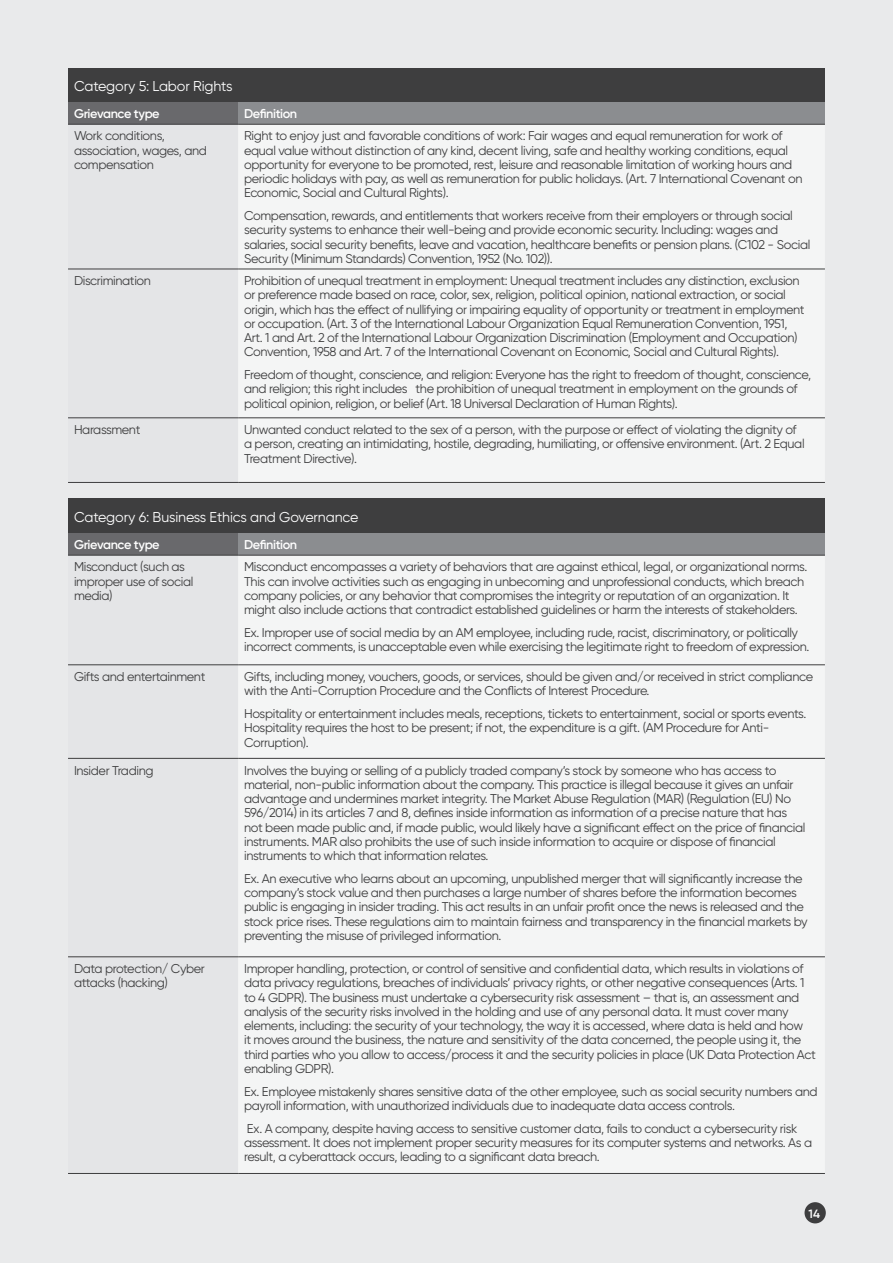
<style>
.page{position:relative;width:893px;height:1263px;background:#e9eaeb}
.page>*{position:absolute;margin:0;border:0;box-sizing:border-box;transform-origin:0 0}
.t1{font:14.25px "Gilroy";letter-spacing:-.01em;color:#fff}
.t2{font:12.75px/14.2px "Gilroy";letter-spacing:-.03em;color:#3e3e3f}
.t3{font:600 12.75px "Gilroy";letter-spacing:-.03em;color:#fff}
.t4{font:600 12px "Gilroy";color:#fff}
</style>
<div class="page">
<div style="left:804px;top:1202px;width:22px;height:21px;background:#3e3e3f;border-radius:50%"></div>
<div style="left:68px;top:68px;width:757px;height:34px;background:#3e3e3f"></div>
<div style="left:68px;top:102px;width:170px;height:22px;background:#69696c"></div>
<div style="left:238px;top:102px;width:587px;height:22px;background:#8b8d90"></div>
<svg style="left:68px;top:268px;width:170px;height:214px"></svg>
<div style="left:238px;top:125px;width:587px;height:356px;background:#f4f5f5"></div>
<hr style="left:68px;top:124px;width:170px;height:1px;background:#3e3e3f">
<hr style="left:238px;top:124px;width:587px;height:1px;background:#3e3e3f">
<hr style="left:68px;top:269px;width:170px;height:1px;background:#3e3e3f">
<hr style="left:238px;top:269px;width:587px;height:1px;background:#3e3e3f">
<hr style="left:68px;top:418px;width:170px;height:1px;background:#3e3e3f">
<hr style="left:238px;top:418px;width:587px;height:1px;background:#3e3e3f">
<hr style="left:68px;top:482px;width:170px;height:1px;background:#3e3e3f">
<hr style="left:238px;top:482px;width:587px;height:1px;background:#3e3e3f">
<div style="left:68px;top:499px;width:757px;height:34px;background:#3e3e3f"></div>
<div style="left:68px;top:533px;width:170px;height:22px;background:#69696c"></div>
<div style="left:238px;top:533px;width:587px;height:22px;background:#8b8d90"></div>
<svg style="left:68px;top:665px;width:170px;height:508px"></svg>
<div style="left:238px;top:556px;width:587px;height:616px;background:#f4f5f5"></div>
<hr style="left:68px;top:555px;width:170px;height:1px;background:#3e3e3f">
<hr style="left:238px;top:555px;width:587px;height:1px;background:#3e3e3f">
<hr style="left:68px;top:664px;width:170px;height:1px;background:#3e3e3f">
<hr style="left:238px;top:664px;width:587px;height:1px;background:#3e3e3f">
<hr style="left:68px;top:758px;width:170px;height:1px;background:#3e3e3f">
<hr style="left:238px;top:758px;width:587px;height:1px;background:#3e3e3f">
<hr style="left:68px;top:956px;width:170px;height:1px;background:#3e3e3f">
<hr style="left:238px;top:956px;width:587px;height:1px;background:#3e3e3f">
<hr style="left:68px;top:1173px;width:170px;height:1px;background:#3e3e3f">
<hr style="left:238px;top:1173px;width:587px;height:1px;background:#3e3e3f">
<p class="t1" style="left:74px;top:77px;width:160px">Category 5: Labor Rights</p>
<p class="t3" style="left:74px;top:106px;width:87px">Grievance type</p>
<p class="t3" style="left:244px;top:106px;width:55px">Definition</p>
<p class="t2" style="left:74px;top:129px;width:134px">Work conditions, association, wages, and compensation</p>
<p class="t2" style="left:244px;top:129px;width:560px">Right to enjoy just and favorable conditions of work: Fair wages and equal remuneration for work of equal value without distinction of any kind, decent living, safe and healthy working conditions, equal opportunity for everyone to be promoted, rest, leisure and reasonable limitation of working hours and periodic holidays with pay, as well as remuneration for public holidays. (Art. 7 International Covenant on Economic, Social and Cultural Rights).</p>
<p class="t2" style="left:244px;top:208px;width:568px">Compensation, rewards, and entitlements that workers receive from their employers or through social security systems to enhance their well-being and provide economic security. Including: wages and salaries, social security benefits, leave and vacation, healthcare benefits or pension plans. (C102 - Social Security (Minimum Standards) Convention, 1952 (No. 102)).</p>
<p class="t2" style="left:74px;top:273px;width:79px">Discrimination</p>
<p class="t2" style="left:244px;top:273px;width:562px">Prohibition of unequal treatment in employment: Unequal treatment includes any distinction, exclusion or preference made based on race, color, sex, religion, political opinion, national extraction, or social origin, which has the effect of nullifying or impairing equality of opportunity or treatment in employment or occupation. (Art. 3 of the International Labour Organization Equal Remuneration Convention, 1951, Art. 1 and Art. 2 of the International Labour Organization Discrimination (Employment and Occupation)<br>Convention, 1958 and Art. 7 of the International Covenant on Economic, Social and Cultural Rights).</p>
<p class="t2" style="left:244px;top:367px;width:568px">Freedom of thought, conscience, and religion: Everyone has the right to freedom of thought, conscience, and religion; this right includes the prohibition of unequal treatment in employment on the grounds of political opinion, religion, or belief (Art. 18 Universal Declaration of Human Rights).</p>
<p class="t2" style="left:74px;top:422px;width:68px">Harassment</p>
<p class="t2" style="left:244px;top:422px;width:562px">Unwanted conduct related to the sex of a person, with the purpose or effect of violating the dignity of a person, creating an intimidating, hostile, degrading, humiliating, or offensive environment. (Art. 2 Equal<br>Treatment Directive).</p>
<p class="t1" style="left:74px;top:508px;width:286px">Category 6: Business Ethics and Governance</p>
<p class="t3" style="left:74px;top:537px;width:87px">Grievance type</p>
<p class="t3" style="left:244px;top:537px;width:55px">Definition</p>
<p class="t2" style="left:74px;top:560px;width:121px">Misconduct (such as improper use of social media)</p>
<p class="t2" style="left:244px;top:560px;width:565px">Misconduct encompasses a variety of behaviors that are against ethical, legal, or organizational norms.<br>This can involve activities such as engaging in unbecoming and unprofessional conducts, which breach company policies, or any behavior that compromises the integrity or reputation of an organization. It might also include actions that contradict established guidelines or harm the interests of stakeholders.</p>
<p class="t2" style="left:244px;top:625px;width:567px">Ex. Improper use of social media by an AM employee, including rude, racist, discriminatory, or politically incorrect comments, is unacceptable even while exercising the legitimate right to freedom of expression.</p>
<p class="t2" style="left:74px;top:669px;width:133px">Gifts and entertainment</p>
<p class="t2" style="left:244px;top:669px;width:570px">Gifts, including money, vouchers, goods, or services, should be given and/or received in strict compliance with the Anti-Corruption Procedure and the Conflicts of Interest Procedure.</p>
<p class="t2" style="left:244px;top:706px;width:564px">Hospitality or entertainment includes meals, receptions, tickets to entertainment, social or sports events.<br>Hospitality requires the host to be present; if not, the expenditure is a gift. (AM Procedure for Anti-<br>Corruption).</p>
<p class="t2" style="left:74px;top:763px;width:81px">Insider Trading</p>
<p class="t2" style="left:244px;top:763px;width:563px">Involves the buying or selling of a publicly traded company’s stock by someone who has access to material, non-public information about the company. This practice is illegal because it gives an unfair advantage and undermines market integrity. The Market Abuse Regulation (MAR) (Regulation (EU) No 596/2014) in its articles 7 and 8, defines inside information as information of a precise nature that has not been made public and, if made public, would likely have a significant effect on the price of financial instruments. MAR also prohibits the use of such inside information to acquire or dispose of financial instruments to which that information relates.</p>
<p class="t2" style="left:244px;top:871px;width:565px">Ex. An executive who learns about an upcoming, unpublished merger that will significantly increase the company’s stock value and then purchases a large number of shares before the information becomes public is engaging in insider trading. This act results in an unfair profit once the news is released and the stock price rises. These regulations aim to maintain fairness and transparency in the financial markets by preventing the misuse of privileged information.</p>
<p class="t2" style="left:74px;top:961px;width:132px">Data protection/ Cyber attacks (hacking)</p>
<p class="t2" style="left:244px;top:961px;width:573px">Improper handling, protection, or control of sensitive and confidential data, which results in violations of data privacy regulations, breaches of individuals’ privacy rights, or other negative consequences (Arts. 1 to 4 GDPR). The business must undertake a cybersecurity risk assessment – that is, an assessment and analysis of the security risks involved in the holding and use of any personal data. It must cover many elements, including: the security of your technology, the way it is accessed, where data is held and how<br>it moves around the business, the nature and sensitivity of the data concerned, the people using it, the third parties who you allow to access/process it and the security policies in place (UK Data Protection Act enabling GDPR).</p>
<p class="t2" style="left:244px;top:1084px;width:575px">Ex. Employee mistakenly shares sensitive data of the other employee, such as social security numbers and payroll information, with unauthorized individuals due to inadequate data access controls.</p>
<p class="t2" style="left:244px;top:1121px;width:570px">Ex. A company, despite having access to sensitive customer data, fails to conduct a cybersecurity risk assessment. It does not implement proper security measures for its computer systems and networks. As a result, a cyberattack occurs, leading to a significant data breach.</p>
<p class="t4" style="left:809px;top:1206px;width:13px">14</p>
</div>
